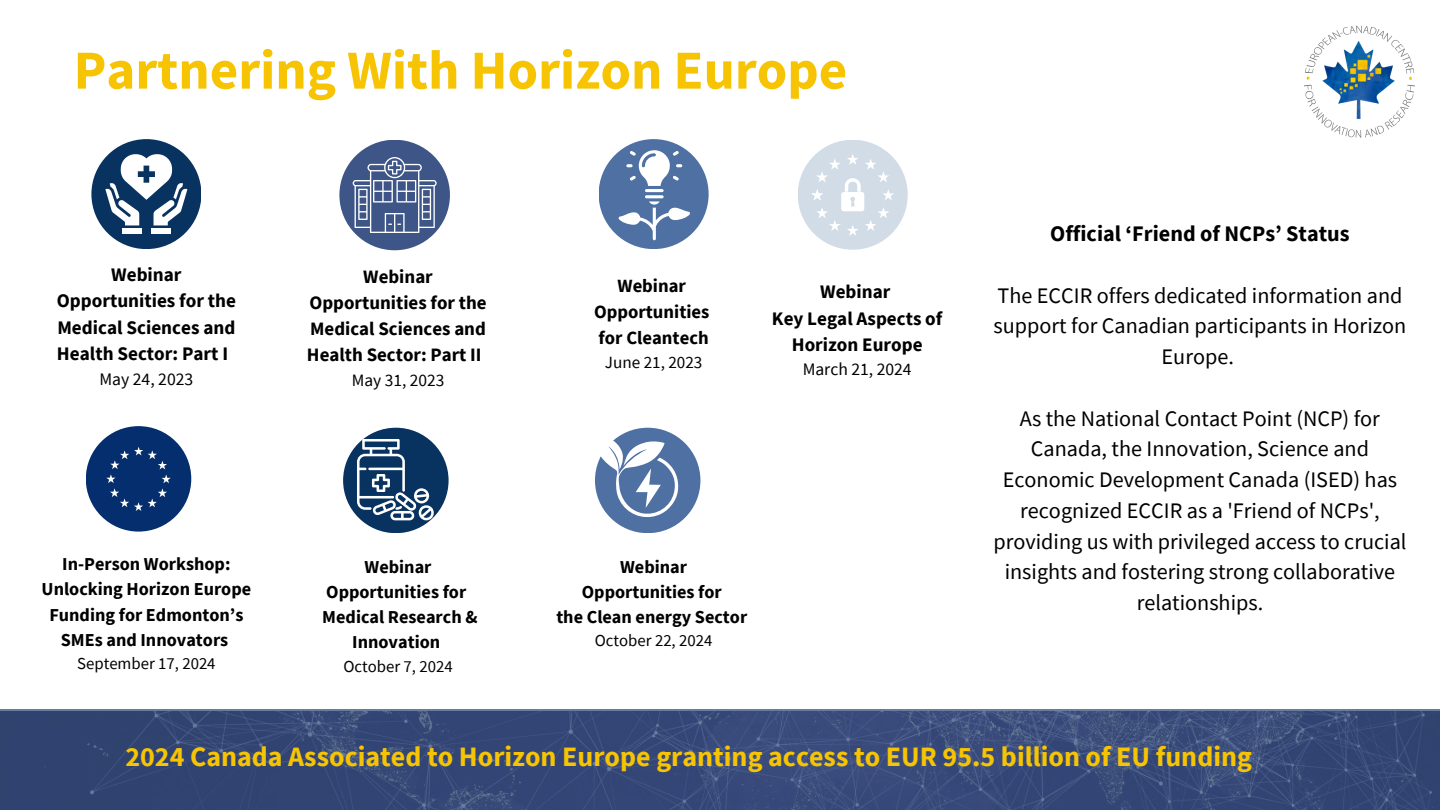
<style>
.page{position:relative;width:1440px;height:810px;background:#fff}
.page>*{position:absolute;margin:0;border:0;box-sizing:border-box;transform-origin:0 0}
.t1{font:700 55px "Source Sans Pro";color:#f6c403}
.t2{font:700 28px "Source Sans Pro";color:#f6c403}
.t3{font:22.2px/30.8px "Source Sans Pro";color:#000;text-align:center}
.t4{font:700 22.2px "Source Sans Pro";color:#000}
.t5{font:700 19.1px/26.4px "Source Sans Pro";color:#000;text-align:justify}
.t6{font:700 18.9px/26.1px "Source Sans Pro";color:#000;text-align:justify}
.t7{font:700 18.6px "Source Sans Pro";color:#000}
.t8{font:700 18.2px/25.1px "Source Sans Pro";color:#000;text-align:center}
.t9{font:17.6px "Source Sans Pro";color:#000}
.t10{font:17.4px "Source Sans Pro";color:#000}
.t11{font:17.1px "Source Sans Pro";color:#000}
.t12{font:16.7px "Source Sans Pro";color:#000}
</style>
<div class="page">
<svg style="left:0;top:709px;width:1440px;height:101px;background:#384a78"></svg>
<img style="left:1304px;top:25px;width:111px;height:113px">
<div style="left:91px;top:139px;width:110px;height:110px;background:#083260;border-radius:50%"></div>
<div style="left:122px;top:228px;width:20px;height:6px;background:#fff"></div>
<div style="left:151px;top:228px;width:20px;height:6px;background:#fff"></div>
<svg style="left:105px;top:154px;width:82px;height:71px"></svg>
<div style="left:339px;top:140px;width:111px;height:110px;background:#3e5587;border-radius:50%"></div>
<svg style="left:353px;top:157px;width:84px;height:76px"></svg>
<div style="left:798px;top:140px;width:110px;height:110px;background:#d1dce7;border-radius:50%"></div>
<svg style="left:811px;top:154px;width:83px;height:82px"></svg>
<div style="left:599px;top:139px;width:110px;height:110px;background:#4e70a3;border-radius:50%"></div>
<hr style="left:645px;top:189px;width:19px;height:3px;background:#fff;border-radius:2px">
<hr style="left:645px;top:195px;width:19px;height:3px;background:#fff;border-radius:2px">
<svg style="left:618px;top:201px;width:72px;height:39px"></svg>
<svg style="left:626px;top:150px;width:56px;height:36px"></svg>
<div style="left:595px;top:428px;width:105px;height:105px;background:#4e70a3;border-radius:50%"></div>
<svg style="left:595px;top:436px;width:85px;height:83px"></svg>
<div style="left:343px;top:428px;width:106px;height:105px;background:#083260;border-radius:50%"></div>
<svg style="left:357px;top:439px;width:78px;height:81px"></svg>
<div style="left:86px;top:426px;width:105px;height:106px;background:#042e6d;border-radius:50%"></div>
<svg style="left:106px;top:447px;width:65px;height:64px"></svg>
<p class="t1" style="left:74px;top:35px;width:775px">Partnering With Horizon Europe</p>
<p class="t5" style="left:111px;top:261px;width:72px">Webinar</p>
<p class="t5" style="left:57px;top:287px;width:181px">Opportunities for the Medical Sciences and Health Sector: Part I</p>
<h3 class="t9" style="left:99px;top:367px;width:95px">May 24, 2023</h3>
<h4 class="t6" style="left:363px;top:263px;width:71px">Webinar</h4>
<h4 class="t6" style="left:307px;top:289px;width:181px">Opportunities for the Medical Sciences and Health Sector: Part II</h4>
<p class="t10" style="left:352px;top:369px;width:94px">May 31, 2023</p>
<p class="t8" style="left:42px;top:551px;width:211px">In-Person Workshop:<br>Unlocking Horizon Europe<br>Funding for Edmonton’s<br>SMEs and Innovators</p>
<p class="t12" style="left:77px;top:653px;width:140px">September 17, 2024</p>
<p class="t8" style="left:365px;top:554px;width:68px">Webinar</p>
<p class="t8" style="left:326px;top:579px;width:142px">Opportunities for</p>
<p class="t8" style="left:322px;top:604px;width:157px">Medical Research &amp;<br>Innovation</p>
<p class="t12" style="left:343px;top:655px;width:111px">October 7, 2024</p>
<p class="t7" style="left:618px;top:274px;width:70px">Webinar</p>
<p class="t7" style="left:594px;top:300px;width:117px">Opportunities</p>
<p class="t7" style="left:599px;top:326px;width:112px">for Cleantech</p>
<p class="t11" style="left:605px;top:351px;width:99px">June 21, 2023</p>
<p class="t5" style="left:820px;top:278px;width:72px">Webinar</p>
<p class="t5" style="left:772px;top:305px;width:172px;text-align:center">Key Legal Aspects of<br>Horizon Europe</p>
<p class="t9" style="left:803px;top:358px;width:111px">March 21, 2024</p>
<p class="t8" style="left:620px;top:554px;width:68px">Webinar</p>
<p class="t8" style="left:582px;top:579px;width:142px">Opportunities for</p>
<p class="t8" style="left:556px;top:604px;width:192px">the Clean energy Sector</p>
<p class="t12" style="left:595px;top:630px;width:119px">October 22, 2024</p>
<p class="t4" style="left:1050px;top:219px;width:301px">Official ‘Friend of NCPs’ Status</p>
<p class="t3" style="left:994px;top:279px;width:414px">The ECCIR offers dedicated information and support for Canadian participants in Horizon<br>Europe.</p>
<p class="t3" style="left:993px;top:402px;width:415px">As the National Contact Point (NCP) for Canada, the Innovation, Science and Economic Development Canada (ISED) has recognized ECCIR as a 'Friend of NCPs', providing us with privileged access to crucial insights and fostering strong collaborative relationships.</p>
<p class="t2" style="left:125px;top:738px;width:1128px">2024 Canada Associated to Horizon Europe granting access to EUR 95.5 billion of EU funding</p>
</div>
